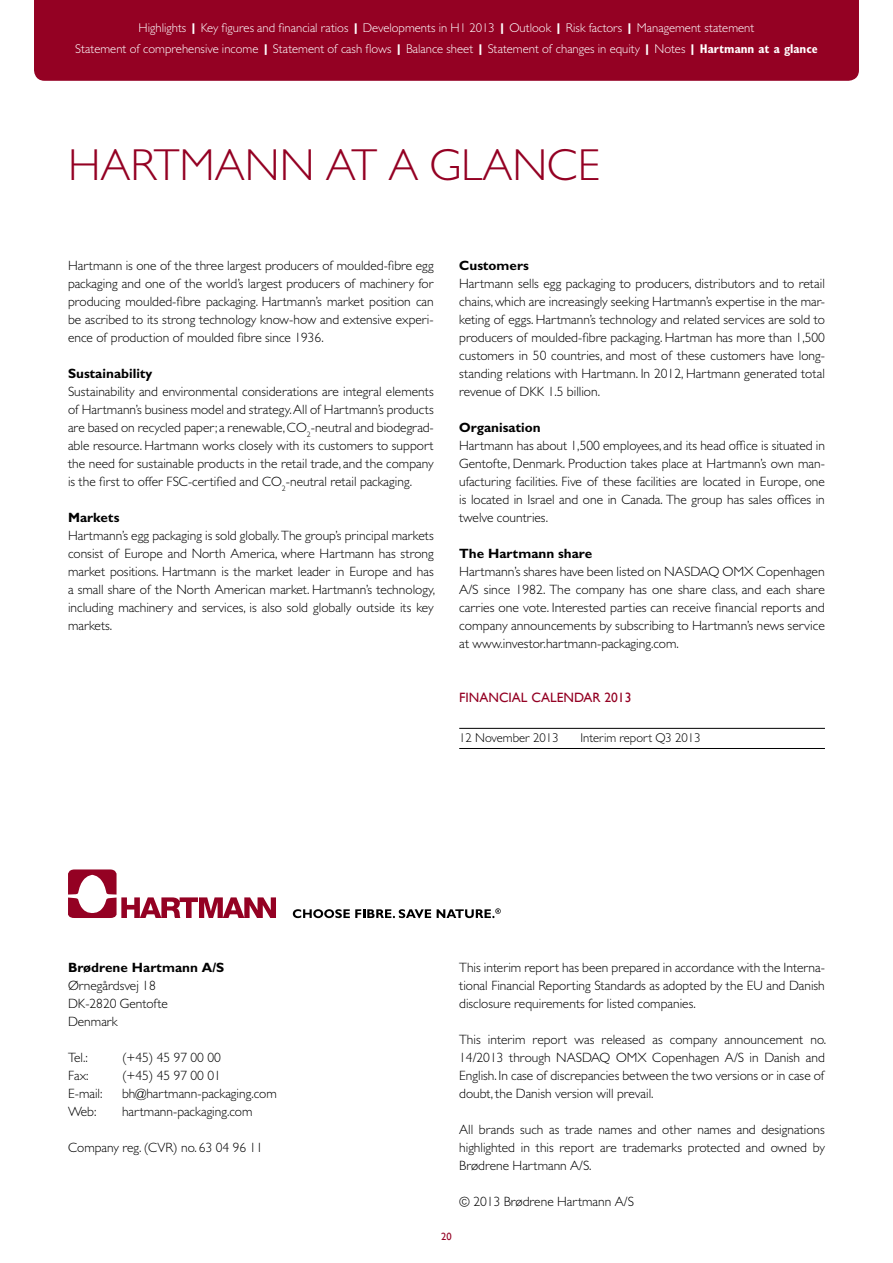
<style>
.page{position:relative;width:893px;height:1263px;background:#fff}
.page>*{position:absolute;margin:0;border:0;box-sizing:border-box;transform-origin:0 0}
.t1{font:300 45px "Gill Sans MT Std";color:#940123}
.t2{font:300 13.5px/18px "Gill Sans MT Std";color:#000;text-align:justify}
.t3{font:700 13.5px "Gill Sans MT Std";color:#000}
.t4{font:13.5px "Gill Sans";color:#940123}
.t5{font:300 12.75px/21px "Gill Sans MT Std";color:#fff;text-align:center}
.t6{font:300 12.75px "Gill Sans MT Std";color:#000}
.t7{font:10.5px "Gill Sans";color:#940123}
.s1{font-weight:800}
.s2{font-weight:700;font-stretch:condensed}
</style>
<div class="page">
<svg style="left:68px;top:869px;width:208px;height:49px"></svg>
<svg style="left:293px;top:909px;width:138px;height:9px"></svg>
<svg style="left:437px;top:908px;width:64px;height:10px"></svg>
<hr style="left:459px;top:728px;width:366px;height:1px;background:#000">
<hr style="left:459px;top:748px;width:366px;height:1px;background:#000">
<div style="left:34px;top:0;width:825px;height:81px;background:#940123"></div>
<p class="t5" style="left:75px;top:17px;width:744px">Highlights <span class="s1">|</span> Key figures and financial ratios <span class="s1">|</span> Developments in H1 2013 <span class="s1">|</span> Outlook <span class="s1">|</span> Risk factors <span class="s1">|</span> Management statement<br>Statement of comprehensive income <span class="s1">|</span> Statement of cash flows <span class="s1">|</span> Balance sheet <span class="s1">|</span> Statement of changes in equity <span class="s1">|</span> Notes <span class="s1">|</span> <span class="s2">Hartmann at a glance</span></p>
<h1 class="t1" style="left:68px;top:137px;width:145px">Hartmann</h1>
<h1 class="t1" style="left:326px;top:137px;width:189px">at a glanc</h1>
<h1 class="t1" style="left:578px;top:137px;width:24px">e</h1>
<p class="t2" style="left:68px;top:256px;width:367px">Hartmann is one of the three largest producers of moulded-fibre egg packaging and one of the world’s largest producers of machinery for producing moulded-fibre packaging. Hartmann’s market position can be ascribed to its strong technology know-how and extensive experi&shy;ence of production of moulded fibre since 1936.</p>
<p class="t3" style="left:68px;top:365px;width:86px">Sustainability</p>
<p class="t2" style="left:68px;top:382px;width:367px">Sustainability and environmental considerations are integral elements of Hartmann’s business model and strategy. All of Hartmann’s products are based on recycled paper; a renewable, CO<sub>2</sub>-neutral and biodegrad&shy;able resource. Hartmann works closely with its customers to support the need for sustainable products in the retail trade, and the company is the first to offer FSC-certified and CO<sub>2</sub>-neutral retail packaging.</p>
<p class="t3" style="left:68px;top:509px;width:53px">Markets</p>
<p class="t2" style="left:68px;top:526px;width:369px">Hartmann’s egg packaging is sold globally. The group’s principal markets consist of Europe and North America, where Hartmann has strong market positions. Hartmann is the market leader in Europe and has a small share of the North American market. Hartmann’s technology, including machinery and services, is also sold globally outside its key markets.</p>
<p class="t3" style="left:459px;top:257px;width:71px">Customers</p>
<p class="t2" style="left:459px;top:274px;width:367px">Hartmann sells egg packaging to producers, distributors and to retail chains, which are increasingly seeking Hartmann’s expertise in the mar&shy;keting of eggs. Hartmann’s technology and related services are sold to producers of moulded-fibre packaging. Hartman has more than 1,500 customers in 50 countries, and most of these customers have long&shy;standing relations with Hartmann. I n 2012, Hartmann generated total revenue of DKK 1.5 billion.</p>
<p class="t3" style="left:459px;top:419px;width:83px">Organisation</p>
<p class="t2" style="left:459px;top:436px;width:367px">Hartmann has about 1,500 employees, and its head office is situated in Gentofte, Denmark. Production takes place at Hartmann’s own man&shy;ufacturing facilities. Five of these facilities are located in Europe, one is located in I srael and one in Canada. The group has sales offices in twelve countries.</p>
<p class="t3" style="left:459px;top:545px;width:135px">The Hartmann share</p>
<p class="t2" style="left:459px;top:562px;width:367px">Hartmann’s shares have been listed on NASDAQ OMX Copenhagen A/S since 1982. The company has one share class, and each share carries one vote. I nterested parties can receive financial reports and company announcements by subscribing to Hartmann’s news service at www.investor.hartmann-packaging.com.</p>
<p class="t4" style="left:459px;top:690px;width:174px">FINANCIAL CALENDAR 2013</p>
<p class="t6" style="left:459px;top:730px;width:101px">12 November 2013</p>
<p class="t6" style="left:580px;top:730px;width:122px">Interim report Q3 2013</p>
<p class="t3" style="left:68px;top:959px;width:158px">Brødrene Hartmann A/S</p>
<p class="t2" style="left:68px;top:976px;width:102px;text-align:left">Ørnegårdsvej 18<br>DK-2820 Gentofte<br>Denmark</p>
<p class="t2" style="left:68px;top:1048px;width:21px">Tel.:</p>
<p class="t2" style="left:122px;top:1048px;width:100px">(+45) 45 97 00 00</p>
<p class="t2" style="left:68px;top:1066px;width:22px">Fax:</p>
<p class="t2" style="left:122px;top:1066px;width:100px">(+45) 45 97 00 01</p>
<p class="t2" style="left:68px;top:1084px;width:36px">E-mail:</p>
<p class="t2" style="left:122px;top:1084px;width:156px">bh@hartmann-packaging.com</p>
<p class="t2" style="left:68px;top:1102px;width:30px">Web:</p>
<p class="t2" style="left:122px;top:1102px;width:132px">hartmann-packaging.com</p>
<p class="t2" style="left:68px;top:1138px;width:196px">Company reg.(CVR) no. 63 04 96 11</p>
<p class="t2" style="left:459px;top:958px;width:367px">This interim report has been prepared in accordance with the I nterna&shy;tional Financial Reporting Standards as adopted by the EU and Danish disclosure requirements for listed companies.</p>
<p class="t2" style="left:459px;top:1030px;width:369px">This interim report was released as company announcement no.<br>14/2013 through NASDAQ OMX Copenhagen A/S in Danish and English. I n case of discrepancies between the two versions or in case of doubt, the Danish version will prevail.</p>
<p class="t2" style="left:459px;top:1120px;width:367px">All brands such as trade names and other names and designations highlighted in this report are trademarks protected and owned by Brødrene Hartmann A/S.</p>
<p class="t2" style="left:459px;top:1192px;width:176px">© 2013 Brødrene Hartmann A/S</p>
<p class="t7" style="left:441px;top:1231px;width:12px">20</p>
</div>
